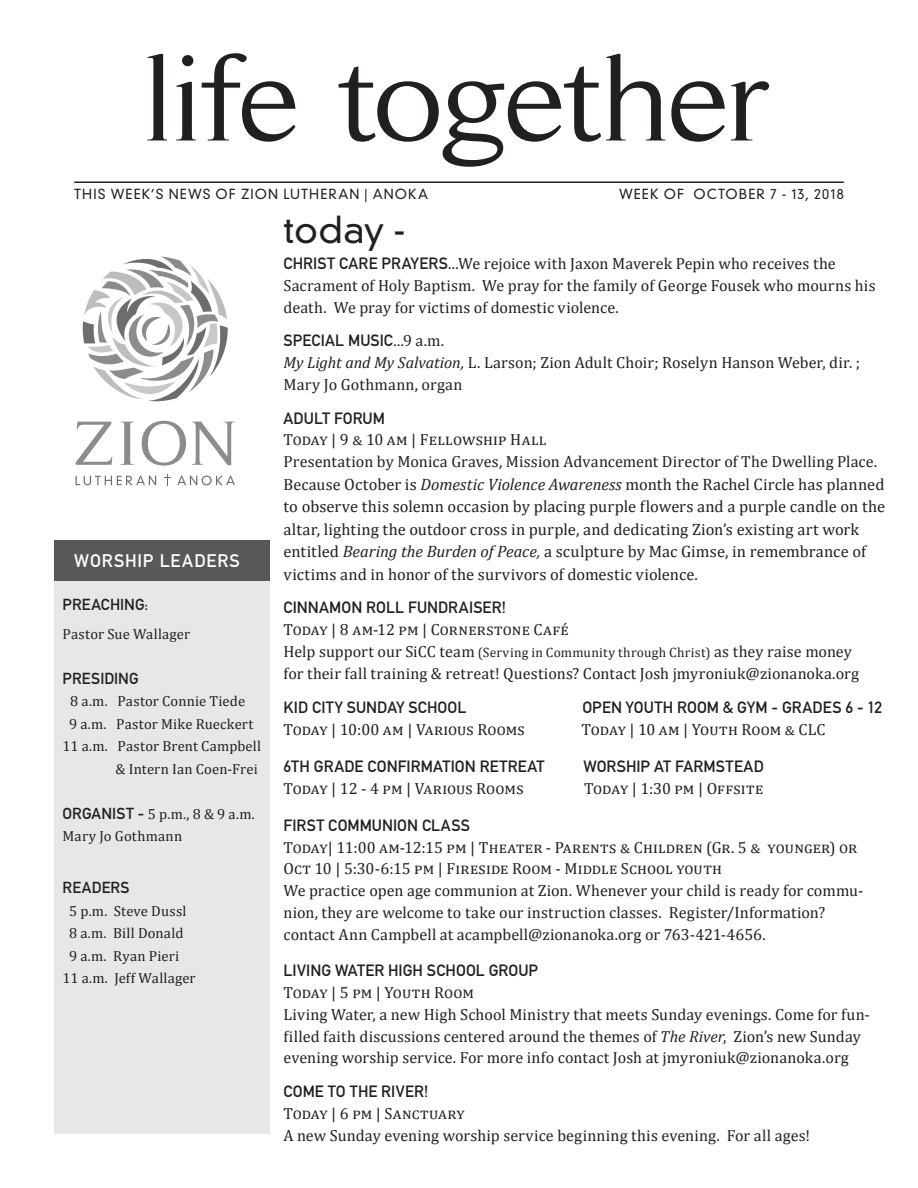
<style>
.page{position:relative;width:918px;height:1188px;background:#fff}
.page>*{position:absolute;margin:0;border:0;box-sizing:border-box;transform-origin:0 0}
.First_Page_Headline{font:300 36px "DIN Neuzeit Grotesk Std";color:#231f20}
.Side_Column_Title{font:18px "DIN Mittelschrift Std";letter-spacing:.05em;color:#fff}
.Body_Copy_-_General{font:16.5px/22.5px "Cambria";letter-spacing:.005em;color:#231f20}
.Body_Copy_-_General-2{font:16.2px/21.8px "Cambria";letter-spacing:.005em;color:#231f20}
.SubHeader_-_All_Caps{font:16.2px/21.8px "Cambria";letter-spacing:.005em;color:#231f20}
.Dates_and_Location_L{font:16.2px "Cambria";letter-spacing:.01em;color:#231f20}
.SubHeader_-_All_Caps-2{font:16.2px "DIN Mittelschrift Std";letter-spacing:.005em;color:#231f20}
.Dates_and_Location_L-2{font:16.2px "Cambria";letter-spacing:.04em;color:#231f20}
.SubHeader_-_All_Caps-3{font:16.2px "Cambria";letter-spacing:.035em;color:#231f20}
.Dates_and_Location_L-3{font:16.2px "Cambria";letter-spacing:.065em;color:#231f20}
.Body_Copy_-_General-3{font:16.2px "DIN Mittelschrift Std";letter-spacing:.01em;color:#231f20}
.Side_Column_Copy___P{font:15.75px "DIN Mittelschrift Std";letter-spacing:.01em;color:#231f20}
.Side_Column_Header{font:15.75px "DIN Mittelschrift Std";letter-spacing:.005em;color:#231f20}
.Side_Column_Copy___P-2{font:14.7px/22.5px "Cambria";letter-spacing:.01em;color:#231f20;text-align:center}
.Side_Column_Header-2{font:14.7px "Cambria";letter-spacing:.02em;color:#231f20}
.SubHeader_-_All_Caps-4{font:300 13.5px "DIN Neuzeit Grotesk Std";letter-spacing:.08em;color:#231f20}
.s1{font-family:"DIN Mittelschrift Std";font-size:15.75px}
.s2{font-family:"DIN Mittelschrift Std"}
.s3{font-family:"DIN Engschrift Std"}
.s4{font-family:"Cambria"}
.s5{font-style:italic}
.s6{font-size:16.2px}
.s7{font-size:13.5px}
</style>
<div class="page">
<svg style="left:76px;top:422px;width:36px;height:43px"></svg>
<svg style="left:120px;top:422px;width:14px;height:43px"></svg>
<svg style="left:142px;top:421px;width:44px;height:45px"></svg>
<svg style="left:192px;top:422px;width:43px;height:43px"></svg>
<svg style="left:76px;top:476px;width:80px;height:9px"></svg>
<svg style="left:164px;top:474px;width:6px;height:12px"></svg>
<svg style="left:177px;top:476px;width:58px;height:9px"></svg>
<svg style="left:83px;top:256px;width:145px;height:145px"></svg>
<div style="left:54px;top:580px;width:216px;height:554px;background:#e6e7e9"></div>
<hr style="left:74px;top:181px;width:770px;height:2px;background:#231f20">
<div style="left:54px;top:540px;width:216px;height:40px;background:#57585a"></div>
<svg style="left:147px;top:53px;width:622px;height:114px"></svg>
<p class="SubHeader_-_All_Caps-4" style="left:74px;top:186px;width:355px">THIS WEEK’S NEWS OF ZION LUTHERAN | ANOKA</p>
<p class="SubHeader_-_All_Caps-4" style="left:619px;top:186px;width:226px">WEEK OF OCTOBER 7 - 13, 2018</p>
<p class="Side_Column_Title" style="left:74px;top:550px;width:167px">WORSHIP LEADERS</p>
<p class="Side_Column_Header" style="left:63px;top:595px;width:87px">PREACHING:</p>
<p class="Side_Column_Copy___P-2" style="left:63px;top:622px;width:129px">Pastor Sue Wallager</p>
<p class="Side_Column_Copy___P" style="left:63px;top:669px;width:78px">PRESIDING</p>
<p class="Side_Column_Copy___P-2" style="left:70px;top:690px;width:176px">8 a.m. Pastor Connie Tiede</p>
<p class="Side_Column_Copy___P-2" style="left:63px;top:712px;width:200px">9 a.m. Pastor Mike Rueckert<br>11 a.m. Pastor Brent Campbell</p>
<p class="Side_Column_Copy___P-2" style="left:116px;top:757px;width:144px">&amp; Intern Ian Coen-Frei</p>
<p class="Side_Column_Copy___P-2" style="left:63px;top:802px;width:194px"><span class="s1">ORGANIST -</span> 5 p.m., 8 &amp; 9 a.m.</p>
<p class="Side_Column_Header-2" style="left:63px;top:828px;width:121px">Mary Jo Gothmann</p>
<p class="Side_Column_Copy___P" style="left:63px;top:878px;width:69px">READERS</p>
<p class="Side_Column_Copy___P-2" style="left:69px;top:899px;width:119px">5 p.m. Steve Dussl</p>
<p class="Side_Column_Copy___P-2" style="left:69px;top:922px;width:116px">8 a.m. Bill Donald</p>
<p class="Side_Column_Copy___P-2" style="left:69px;top:944px;width:112px">9 a.m. Ryan Pieri</p>
<p class="Side_Column_Copy___P-2" style="left:63px;top:967px;width:135px">11 a.m. Jeff Wallager</p>
<p class="First_Page_Headline" style="left:284px;top:209px;width:123px">today -</p>
<p class="SubHeader_-_All_Caps" style="left:284px;top:253px;width:594px"><span class="s2">CHRIST CARE PRAYERS</span>...We rejoice with Jaxon Maverek Pepin who receives the<br>Sacrament of Holy Baptism. We pray for the family of George Fousek who mourns his death. We pray for victims of domestic violence.</p>
<p class="SubHeader_-_All_Caps-2" style="left:284px;top:331px;width:162px">SPECIAL MUSIC..<span class="s3">.</span><span class="s4">9 a.m.</span></p>
<p class="SubHeader_-_All_Caps" style="left:284px;top:352px;width:578px"><span class="s5">My Light and My Salvation,</span> L. Larson; Zion Adult Choir; Roselyn Hanson Weber, dir. ;</p>
<p class="SubHeader_-_All_Caps" style="left:284px;top:373px;width:180px">Mary Jo Gothmann, organ</p>
<p class="SubHeader_-_All_Caps-2" style="left:284px;top:408px;width:103px">ADULT FORUM</p>
<p class="SubHeader_-_All_Caps-3" style="left:284px;top:430px;width:264px">Today | 9 &amp; 10 am | Fellowship Hall</p>
<p class="Body_Copy_-_General-2" style="left:284px;top:451px;width:595px">Presentation by Monica Graves, Mission Advancement Director of The Dwelling Place.</p>
<p class="Body_Copy_-_General" style="left:284px;top:473px;width:603px"><span class="s6">Because</span> October is <span class="s5">Domestic Violence Awareness</span> month the Rachel Circle has planned to observe this solemn occasion by placing purple flowers and a purple candle on the altar, lighting the outdoor cross in purple, and dedicating Zion’s existing art work entitled <span class="s5">Bearing the Burden of Peace,</span> a sculpture by Mac Gimse, in remembrance of victims and in honor of the survivors of domestic violence.</p>
<p class="SubHeader_-_All_Caps-2" style="left:284px;top:598px;width:224px">CINNAMON ROLL FUNDRAISER!</p>
<p class="Dates_and_Location_L-2" style="left:284px;top:620px;width:287px">Today | 8 am-12 pm | Cornerstone Café</p>
<p class="Body_Copy_-_General-2" style="left:284px;top:640px;width:570px">Help support our SiCC team <span class="s7">(Serving in Community through Christ)</span> as they raise money</p>
<p class="Body_Copy_-_General-2" style="left:284px;top:662px;width:577px">for their fall training &amp; retreat! Questions? Contact Josh jmyroniuk@zionanoka.org</p>
<p class="SubHeader_-_All_Caps-2" style="left:284px;top:698px;width:184px">KID CITY SUNDAY SCHOOL</p>
<p class="SubHeader_-_All_Caps-2" style="left:582px;top:698px;width:301px">OPEN YOUTH ROOM &amp; GYM - GRADES 6 - 12</p>
<p class="Dates_and_Location_L" style="left:284px;top:720px;width:243px">Today | 10:00 am | Various Rooms</p>
<p class="Dates_and_Location_L" style="left:582px;top:720px;width:246px">Today | 10 am | Youth Room &amp; CLC</p>
<p class="SubHeader_-_All_Caps-2" style="left:284px;top:757px;width:263px">6TH GRADE CONFIRMATION RETREAT</p>
<p class="SubHeader_-_All_Caps-2" style="left:583px;top:757px;width:182px">WORSHIP AT FARMSTEAD</p>
<p class="Dates_and_Location_L" style="left:284px;top:779px;width:242px">Today | 12 - 4 pm | Various Rooms</p>
<p class="Dates_and_Location_L" style="left:584px;top:779px;width:181px">Today | 1:30 pm | Offsite</p>
<p class="SubHeader_-_All_Caps-2" style="left:284px;top:816px;width:188px">FIRST COMMUNION CLASS</p>
<p class="Dates_and_Location_L" style="left:284px;top:837px;width:573px">Today| 11:00 am-12:15 pm | Theater - Parents &amp; Children (Gr. 5 &amp; younger) or</p>
<p class="Dates_and_Location_L" style="left:284px;top:859px;width:440px">Oct 10 | 5:30-6:15 pm | Fireside Room - Middle School youth</p>
<p class="SubHeader_-_All_Caps" style="left:284px;top:880px;width:581px">We practice open age communion at Zion. Whenever your child is ready for commu&shy;nion, they are welcome to take our instruction classes. Register/Information?</p>
<p class="SubHeader_-_All_Caps" style="left:284px;top:923px;width:484px">contact Ann Campbell at acampbell@zionanoka.org or 763-421-4656.</p>
<p class="SubHeader_-_All_Caps-2" style="left:284px;top:961px;width:256px">LIVING WATER HIGH SCHOOL GROUP</p>
<p class="Dates_and_Location_L" style="left:284px;top:983px;width:192px">Today | 5 pm | Youth Room</p>
<p class="Body_Copy_-_General-2" style="left:284px;top:1003px;width:588px">Living Water, a new High School Ministry that meets Sunday evenings. Come for fun&shy;filled faith discussions centered around the themes of <span class="s5">The River</span>, Zion’s new Sunday evening worship service. For more info contact Josh at jmyroniuk@zionanoka.org</p>
<p class="Body_Copy_-_General-3" style="left:284px;top:1082px;width:146px">COME TO THE RIVER!</p>
<p class="Dates_and_Location_L-3" style="left:284px;top:1104px;width:183px">Today | 6 pm | Sanctuary</p>
<p class="Body_Copy_-_General-2" style="left:284px;top:1124px;width:528px">A new Sunday evening worship service beginning this evening. For all ages!</p>
</div>
